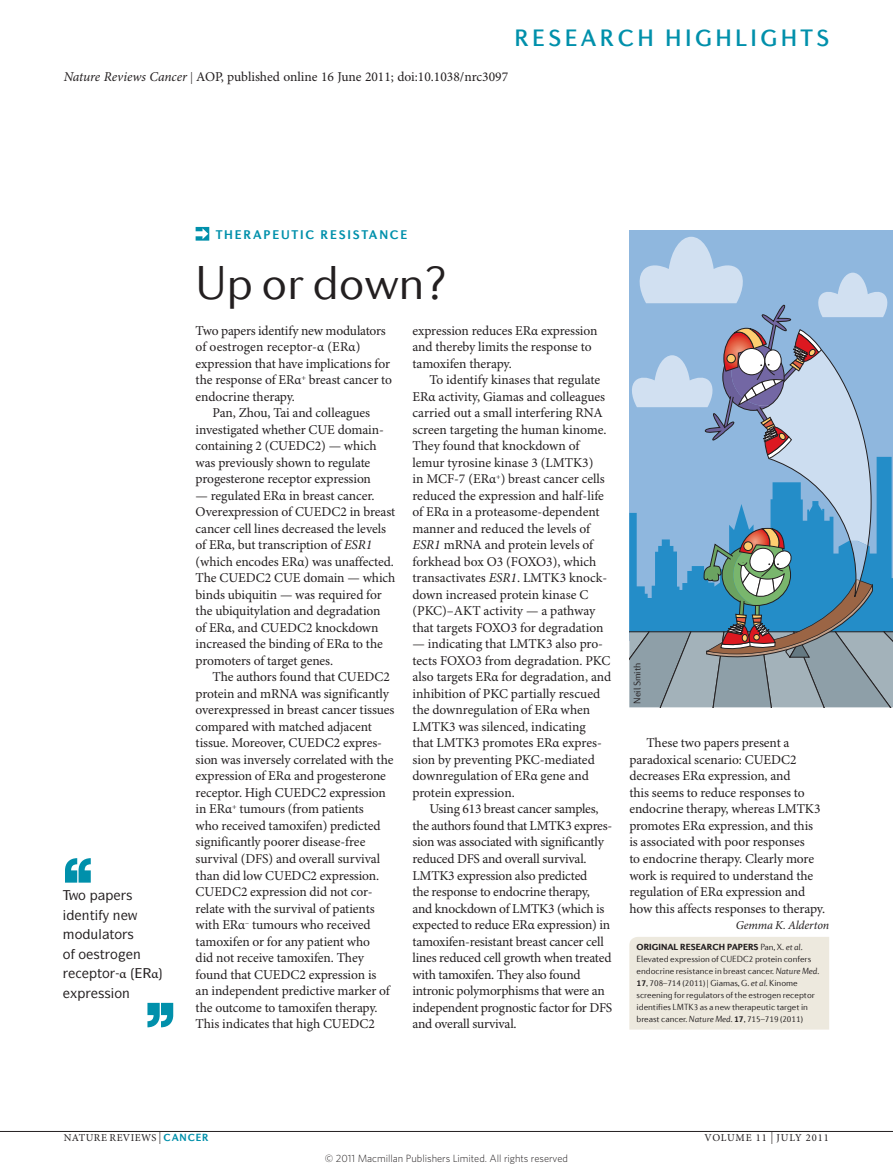
<style>
.page{position:relative;width:893px;height:1174px;background:#fff}
.page>*{position:absolute;margin:0;border:0;box-sizing:border-box;transform-origin:0 0}
.title-large{font:300 48px "Diverda Sans Com";color:#231f20}
.sectionheader{font:500 24px "Diverda Sans Com";letter-spacing:.14em;color:#0090ab}
.bodyindent{font:13.5px/16.5px "Minion Pro";letter-spacing:-.005em;color:#231f20}
.bodyfirst{font:13.5px/16.5px "Minion Pro";letter-spacing:-.01em;color:#231f20}
.pulloutquote{font:500 13.5px "ITC Symbol Std";color:#231f20}
.pulloutquote-2{font:500 13.5px "Minion Pro";color:#231f20}
.ministrap{font:700 12.75px "Diverda Sans Com";letter-spacing:.14em;color:#0090ab}
.author{font:italic 12px "Minion Pro";letter-spacing:-.01em;color:#231f20}
.t1{font:300 10.5px "Whitney";color:#231f20}
.t2{font:10.5px "Minion Pro";letter-spacing:.05em;color:#231f20}
.t3{font:10.5px "Minion Pro";letter-spacing:.085em;color:#231f20}
.creditstyle{font:300 9.75px "Diverda Sans Com";letter-spacing:-.005em;color:#231f20}
.t4{font:300 9px/12px "Diverda Sans Com";letter-spacing:-.005em;color:#231f20}
.s1{font-style:italic}
.s2{font-size:12px}
.s3{font-weight:900}
.s4{font-weight:700}
.s5{font-family:"Diverda Sans Com";font-weight:700;color:#0090ab}
</style>
<div class="page">
<svg style="left:147px;top:1002px;width:26px;height:25px"></svg>
<svg style="left:65px;top:858px;width:26px;height:24px"></svg>
<svg style="left:629px;top:237px;width:264px;height:470px;background:#88abc8"></svg>
<hr style="left:0;top:1131px;width:893px;height:1px;background:#231f20">
<div style="left:629px;top:937px;width:200px;height:92px;background:#ede9de"></div>
<svg style="left:196px;top:227px;width:13px;height:14px"></svg>
<p class="sectionheader" style="left:514px;top:24px;width:316px">RESEARCH HIGHLIGHTS</p>
<p class="bodyindent" style="left:64px;top:69px;width:446px"><span class="s1">Nature Reviews Cancer</span> <span class="s2">|</span> AOP, published online 16 June 2011; doi:10.1038/nrc3097</p>
<p class="ministrap" style="left:216px;top:227px;width:193px">THERAPEUTIC RESISTANCE</p>
<p class="title-large" style="left:196px;top:255px;width:253px">Up or down?</p>
<p class="pulloutquote" style="left:113px;top:906px;width:9px">■</p>
<p class="pulloutquote" style="left:75px;top:925px;width:61px">□ ◆● ▼□▲</p>
<p class="pulloutquote" style="left:63px;top:945px;width:79px">□ □▲▼□ ■</p>
<p class="pulloutquote-2" style="left:97px;top:965px;width:31px">▼□ α</p>
<p class="pulloutquote-2" style="left:152px;top:965px;width:9px">α</p>
<p class="pulloutquote" style="left:98px;top:984px;width:33px">▲▲ □■</p>
<p class="bodyfirst" style="left:196px;top:323px;width:198px">Two papers identify new modulators of oestrogen receptor-α (ERα) expression that have implications for the response of ERα<sup>+</sup> breast cancer to endocrine therapy.</p>
<p class="bodyindent" style="left:196px;top:405px;width:190px;text-indent:17px">Pan, Zhou, Tai and colleagues investigated whether CUE domain&shy;containing 2 (CUEDC2) — which was previously shown to regulate progesterone receptor expression</p>
<p class="bodyindent" style="left:196px;top:488px;width:201px">— regulated ERα in breast cancer.<br>Overexpression of CUEDC2 in breast cancer cell lines decreased the levels of ERα, but transcription of <span class="s1">ESR1 </span>(which encodes ERα) was unaffected.<br>The CUEDC2 CUE domain — which binds ubiquitin — was required for the ubiquitylation and degradation<br>of ERα, and CUEDC2 knockdown increased the binding of ERα to the promoters of target genes.</p>
<p class="bodyindent" style="left:196px;top:669px;width:200px;text-indent:17px">The authors found that CUEDC2 protein and mRNA was significantly overexpressed in breast cancer tissues compared with matched adjacent tissue. Moreover, CUEDC2 expres&shy;sion was inversely correlated with the expression of ERα and progesterone receptor. High CUEDC2 expression in ERα<sup>+</sup> tumours (from patients<br>who received tamoxifen) predicted significantly poorer disease-free survival (DFS) and overall survival than did low CUEDC2 expression.<br>CUEDC2 expression did not cor&shy;relate with the survival of patients with ERα<sup>–</sup> tumours who received tamoxifen or for any patient who<br>did not receive tamoxifen. They found that CUEDC2 expression is<br>an independent predictive marker of the outcome to tamoxifen therapy.<br>This indicates that high CUEDC2</p>
<p class="bodyindent" style="left:412px;top:323px;width:187px">expression reduces ERα expression and thereby limits the response to tamoxifen therapy.</p>
<p class="bodyindent" style="left:412px;top:372px;width:196px;text-indent:17px">To identify kinases that regulate ERα activity, Giamas and colleagues carried out a small interfering RNA screen targeting the human kinome.<br>They found that knockdown of lemur tyrosine kinase 3 (LMTK3) in MCF‑7 (ERα<sup>+</sup>) breast cancer cells reduced the expression and half-life of ERα in a proteasome-dependent manner and reduced the levels of <span class="s1">ESR1</span> mRNA and protein levels of forkhead box O3 (FOXO3), which transactivates <span class="s1">ESR1</span>. LMTK3 knock&shy;down increased protein kinase C (PKC)–AKT activity — a pathway that targets FOXO3 for degradation</p>
<p class="bodyindent" style="left:412px;top:636px;width:200px">— indicating that LMTK3 also pro&shy;tects FOXO3 from degradation. PKC also targets ERα for degradation, and inhibition of PKC partially rescued the downregulation of ERα when<br>LMTK3 was silenced, indicating<br>that LMTK3 promotes ERα expres&shy;sion by preventing PKC-mediated downregulation of ERα gene and protein expression.</p>
<p class="bodyindent" style="left:412px;top:801px;width:201px;text-indent:17px">Using 613 breast cancer samples, the authors found that LMTK3 expres&shy;sion was associated with significantly reduced DFS and overall survival.<br>LMTK3 expression also predicted<br>the response to endocrine therapy, and knockdown of LMTK3 (which is expected to reduce ERα expression) in tamoxifen-resistant breast cancer cell lines reduced cell growth when treated with tamoxifen. They also found intronic polymorphisms that were an independent prognostic factor for DFS and overall survival.</p>
<p class="creditstyle" style="left:632px;top:704px;width:43px;rotate:-90deg">Neil Smith</p>
<p class="bodyindent" style="left:629px;top:735px;width:197px;text-indent:17px">These two papers present a paradoxical scenario: CUEDC2 decreases ERα expression, and<br>this seems to reduce responses to endocrine therapy, whereas LMTK3 promotes ERα expression, and this<br>is associated with poor responses<br>to endocrine therapy. Clearly more work is required to understand the regulation of ERα expression and how this affects responses to therapy.</p>
<p class="author" style="left:736px;top:918px;width:95px">Gemma K. Alderton</p>
<p class="t4" style="left:637px;top:941px;width:184px"><span class="s3">ORIGINAL RESEARCH PAPERS</span> Pan, X. <span class="s1">et al</span>.<br>Elevated expression of CUEDC2 protein confers endocrine resistance in breast cancer. <span class="s1">Nature Med</span>.<br><span class="s4">17</span>, 708–714 (2011) | Giamas, G. <span class="s1">et al</span>. Kinome screening for regulators of the estrogen receptor identifies LMTK3 as a new therapeutic target in breast cancer. <span class="s1">Nature Med.</span> <span class="s4">17</span>, 715–719 (2011)</p>
<p class="t2" style="left:64px;top:1131px;width:146px">NATURE REVIEWS <span class="s2">|</span> <span class="s5">CANCER</span></p>
<p class="t3" style="left:704px;top:1131px;width:126px">VOLUME 11 <span class="s2">|</span> JULY 2011</p>
<p class="t1" style="left:325px;top:1151px;width:245px">© 2011 Macmillan Publishers Limited. All rights reserved</p>
</div>
